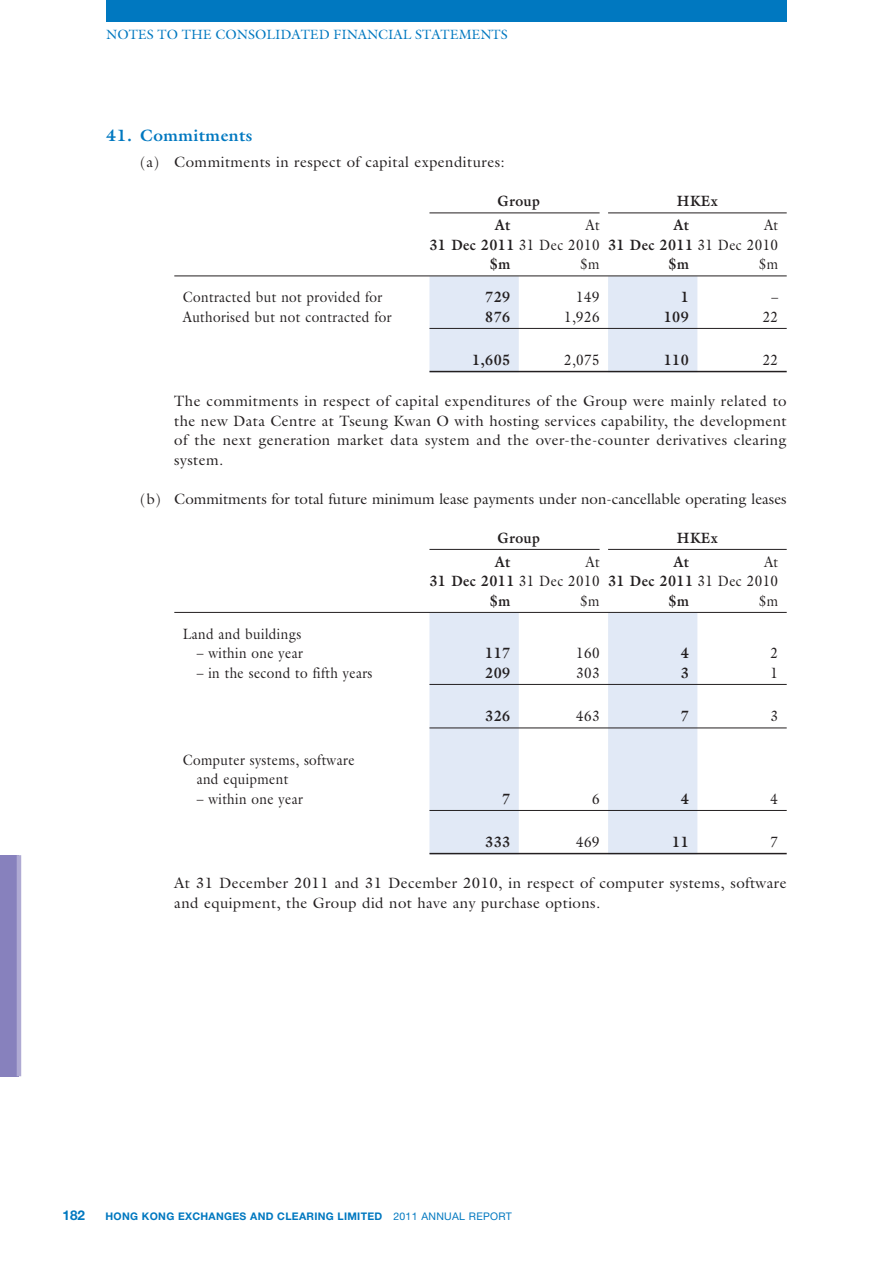
<style>
.page{position:relative;width:893px;height:1263px;background:#fff}
.page>*{position:absolute;margin:0;border:0;box-sizing:border-box;transform-origin:0 0}
.t1{font:700 16.5px "Galliard Std";letter-spacing:.03em;color:#0078c0}
.t2{font:15px/19.5px "Galliard Std";letter-spacing:.03em;color:#231f20;text-align:justify}
.t3{font:15px/19.5px "Galliard Std";letter-spacing:.03em;color:#231f20;scale:.9 1}
.t4{font:700 15px/19.5px "Galliard Std";letter-spacing:.03em;color:#231f20;scale:.9 1}
.t5{font:15px "Galliard Std";color:#231f20}
.t6{font:13.5px "Galliard Std";color:#0078c0}
.t7{font:700 13.5px "Helvetica Neue LT Std";color:#0078c0}
.t8{font:700 10.5px "Helvetica Neue LT Std";letter-spacing:.03em;color:#0078c0}
.s1{font-weight:400}
</style>
<div class="page">
<div style="left:106px;top:0;width:681px;height:21px;background:#0078c0"></div>
<svg style="left:429px;top:277px;width:268px;height:94px"></svg>
<hr style="left:429px;top:213px;width:170px;height:1px;background:#231f20">
<hr style="left:608px;top:213px;width:179px;height:1px;background:#231f20">
<hr style="left:174px;top:276px;width:613px;height:1px;background:#231f20">
<hr style="left:429px;top:328px;width:358px;height:1px;background:#231f20">
<hr style="left:429px;top:371px;width:358px;height:1px;background:#231f20">
<svg style="left:429px;top:613px;width:268px;height:240px;fill:#e1e9f6"></svg>
<hr style="left:429px;top:549px;width:170px;height:1px;background:#231f20">
<hr style="left:608px;top:549px;width:179px;height:1px;background:#231f20">
<hr style="left:174px;top:612px;width:613px;height:1px;background:#231f20">
<hr style="left:429px;top:684px;width:358px;height:1px;background:#231f20">
<hr style="left:429px;top:728px;width:358px;height:1px;background:#231f20">
<hr style="left:429px;top:810px;width:358px;height:1px;background:#231f20">
<hr style="left:429px;top:853px;width:358px;height:1px;background:#231f20">
<div style="left:0;top:855px;width:19px;height:221px;background:#8781bd"></div>
<hr style="left:17px;top:855px;width:4px;height:221px;background:#afaad3">
<p class="t6" style="left:106px;top:29px;width:403px">NOTES TO THE CONSOLIDATED FINANCIAL STATEMENTS</p>
<p class="t1" style="left:106px;top:129px;width:148px">41. Commitments</p>
<p class="t2" style="left:140px;top:154px;width:366px">(a) Commitments in respect of capital expenditures:</p>
<p class="t4" style="left:498px;top:193px;width:49px">Group</p>
<p class="t4" style="left:677px;top:193px;width:47px">HKEx</p>
<p class="t4" style="left:429px;top:217px;width:190px;text-indent:65px">At<br>31 Dec 2011 <span class="s1">31 Dec 2010</span></p>
<p class="t3" style="left:585px;top:217px;width:17px">At</p>
<p class="t4" style="left:608px;top:217px;width:190px;text-indent:65px">At<br>31 Dec 2011 <span class="s1">31 Dec 2010</span></p>
<p class="t3" style="left:764px;top:217px;width:17px">At</p>
<p class="t4" style="left:490px;top:256px;width:24px">$m</p>
<p class="t3" style="left:580px;top:256px;width:23px">$m</p>
<p class="t4" style="left:668px;top:256px;width:24px">$m</p>
<p class="t3" style="left:759px;top:256px;width:23px">$m</p>
<p class="t3" style="left:183px;top:289px;width:223px">Contracted but not provided for</p>
<p class="t4" style="left:485px;top:289px;width:29px">729</p>
<p class="t3" style="left:576px;top:289px;width:28px">149</p>
<p class="t4" style="left:681px;top:289px;width:10px">1</p>
<p class="t3" style="left:771px;top:289px;width:9px">–</p>
<p class="t3" style="left:183px;top:308px;width:234px">Authorised but not contracted for</p>
<p class="t4" style="left:485px;top:308px;width:29px">876</p>
<p class="t3" style="left:564px;top:308px;width:41px">1,926</p>
<p class="t4" style="left:664px;top:308px;width:29px">109</p>
<p class="t3" style="left:763px;top:308px;width:19px">22</p>
<p class="t4" style="left:472px;top:352px;width:44px">1,605</p>
<p class="t3" style="left:564px;top:352px;width:41px">2,075</p>
<p class="t4" style="left:664px;top:352px;width:29px">110</p>
<p class="t3" style="left:763px;top:352px;width:19px">22</p>
<p class="t2" style="left:174px;top:393px;width:614px">The commitments in respect of capital expenditures of the Group were mainly related to the new Data Centre at Tseung Kwan O with hosting services capability, the development of the next generation market data system and the over-the-counter derivatives clearing system.</p>
<p class="t5" style="left:140px;top:493px;width:648px">(b) Commitments for total future minimum lease payments under non-cancellable operating leases</p>
<p class="t4" style="left:498px;top:529px;width:49px">Group</p>
<p class="t4" style="left:677px;top:529px;width:47px">HKEx</p>
<p class="t4" style="left:429px;top:553px;width:190px;text-indent:65px">At<br>31 Dec 2011 <span class="s1">31 Dec 2010</span></p>
<p class="t3" style="left:585px;top:553px;width:17px">At</p>
<p class="t4" style="left:608px;top:553px;width:190px;text-indent:65px">At<br>31 Dec 2011 <span class="s1">31 Dec 2010</span></p>
<p class="t3" style="left:764px;top:553px;width:17px">At</p>
<p class="t4" style="left:490px;top:592px;width:24px">$m</p>
<p class="t3" style="left:580px;top:592px;width:23px">$m</p>
<p class="t4" style="left:668px;top:592px;width:24px">$m</p>
<p class="t3" style="left:759px;top:592px;width:23px">$m</p>
<p class="t3" style="left:183px;top:625px;width:133px">Land and buildings</p>
<p class="t3" style="left:197px;top:645px;width:120px">– within one year</p>
<p class="t4" style="left:485px;top:645px;width:29px">117</p>
<p class="t3" style="left:576px;top:645px;width:28px">160</p>
<p class="t4" style="left:681px;top:645px;width:10px">4</p>
<p class="t3" style="left:771px;top:645px;width:10px">2</p>
<p class="t3" style="left:197px;top:664px;width:197px">– in the second to fifth years</p>
<p class="t4" style="left:485px;top:664px;width:29px">209</p>
<p class="t3" style="left:576px;top:664px;width:28px">303</p>
<p class="t4" style="left:681px;top:664px;width:10px">3</p>
<p class="t3" style="left:771px;top:664px;width:10px">1</p>
<p class="t4" style="left:485px;top:708px;width:29px">326</p>
<p class="t3" style="left:576px;top:708px;width:28px">463</p>
<p class="t4" style="left:681px;top:708px;width:10px">7</p>
<p class="t3" style="left:771px;top:708px;width:10px">3</p>
<p class="t3" style="left:197px;top:751px;width:177px;text-indent:-14px">Computer systems, software and equipment</p>
<p class="t3" style="left:197px;top:790px;width:120px">– within one year</p>
<p class="t4" style="left:502px;top:790px;width:10px">7</p>
<p class="t3" style="left:592px;top:790px;width:10px">6</p>
<p class="t4" style="left:681px;top:790px;width:10px">4</p>
<p class="t3" style="left:771px;top:790px;width:10px">4</p>
<p class="t4" style="left:485px;top:834px;width:29px">333</p>
<p class="t3" style="left:576px;top:834px;width:28px">469</p>
<p class="t4" style="left:672px;top:834px;width:20px">11</p>
<p class="t3" style="left:771px;top:834px;width:10px">7</p>
<p class="t2" style="left:174px;top:875px;width:614px">At 31 December 2011 and 31 December 2010, in respect of computer systems, software and equipment, the Group did not have any purchase options.</p>
<p class="t7" style="left:62px;top:1208px;width:24px">182</p>
<p class="t8" style="left:106px;top:1211px;width:408px">HONG KONG EXCHANGES AND CLEARING LIMITED <span class="s1">2011 ANNUAL REPORT</span></p>
</div>
